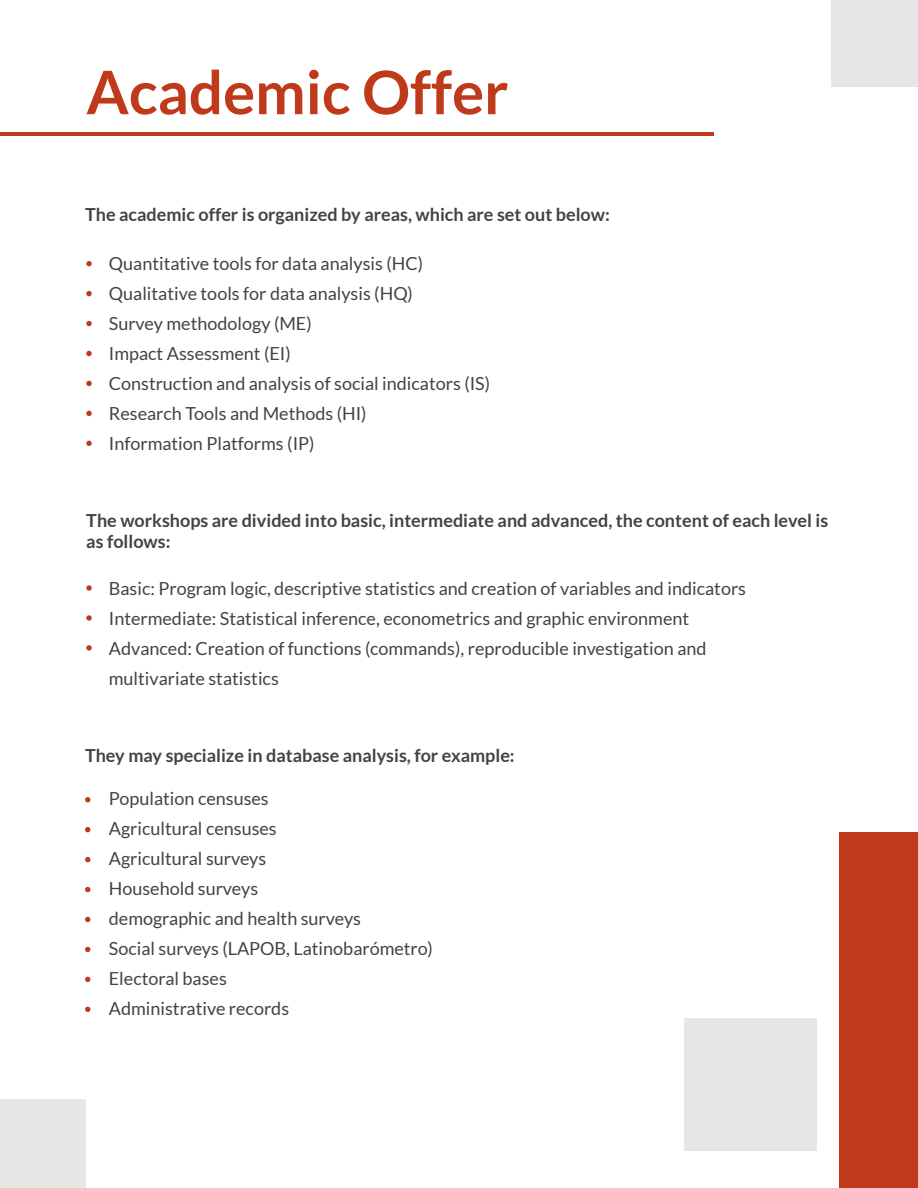
<style>
.page{position:relative;width:918px;height:1188px;background:#fff}
.page>*{position:absolute;margin:0;border:0;box-sizing:border-box;transform-origin:0 0}
.t1{font:700 60px "Lato";color:#bf3a1a}
.t2{font:18px/30px "Lato";color:#434342}
.t3{font:700 18px/21.6px "Lato";color:#434342}
</style>
<div class="page">
<hr style="left:0;top:132px;width:713px;height:4px;background:#bf3a1a">
<svg style="left:86px;top:261px;width:6px;height:5px"></svg>
<svg style="left:86px;top:585px;width:6px;height:6px"></svg>
<svg style="left:86px;top:291px;width:6px;height:5px"></svg>
<svg style="left:86px;top:615px;width:6px;height:6px"></svg>
<svg style="left:86px;top:321px;width:6px;height:5px"></svg>
<svg style="left:86px;top:645px;width:6px;height:6px"></svg>
<svg style="left:86px;top:351px;width:6px;height:5px"></svg>
<svg style="left:86px;top:381px;width:6px;height:5px"></svg>
<svg style="left:86px;top:411px;width:6px;height:5px"></svg>
<svg style="left:86px;top:441px;width:6px;height:5px"></svg>
<svg style="left:85px;top:797px;width:5px;height:5px"></svg>
<svg style="left:85px;top:827px;width:5px;height:5px"></svg>
<svg style="left:85px;top:857px;width:5px;height:5px"></svg>
<svg style="left:85px;top:887px;width:5px;height:5px"></svg>
<svg style="left:85px;top:917px;width:5px;height:5px"></svg>
<svg style="left:85px;top:947px;width:5px;height:5px"></svg>
<svg style="left:85px;top:977px;width:5px;height:5px"></svg>
<svg style="left:85px;top:1007px;width:5px;height:5px"></svg>
<div style="left:840px;top:833px;width:78px;height:355px;background:#bf3a1a"></div>
<div style="left:684px;top:1019px;width:132px;height:132px;background:#e8e5e5"></div>
<div style="left:831px;top:0;width:87px;height:87px;background:#e8e5e5"></div>
<div style="left:0;top:1099px;width:85px;height:89px;background:#e8e5e5"></div>
<h1 class="t1" style="left:86px;top:58px;width:424px">Academic Offer</h1>
<p class="t3" style="left:85px;top:204px;width:526px">The academic offer is organized by areas, which are set out below:</p>
<p class="t2" style="left:109px;top:249px;width:383px">Quantitative tools for data analysis (HC)<br>Qualitative tools for data analysis (HQ)<br>Survey methodology (ME)<br>Impact Assessment (EI)<br>Construction and analysis of social indicators (IS)<br>Research Tools and Methods (HI)<br>Information Platforms (IP)</p>
<p class="t3" style="left:86px;top:509px;width:744px">The workshops are divided into basic, intermediate and advanced, the content of each level is as follows:</p>
<p class="t2" style="left:109px;top:573px;width:639px">Basic: Program logic, descriptive statistics and creation of variables and indicators Intermediate: Statistical inference, econometrics and graphic environment Advanced: Creation of functions (commands), reproducible investigation and multivariate statistics</p>
<p class="t3" style="left:85px;top:744px;width:431px">They may specialize in database analysis, for example:</p>
<p class="t2" style="left:109px;top:784px;width:326px">Population censuses<br>Agricultural censuses<br>Agricultural surveys<br>Household surveys<br>demographic and health surveys<br>Social surveys (LAPOB, Latinobarómetro)<br>Electoral bases<br>Administrative records</p>
</div>
